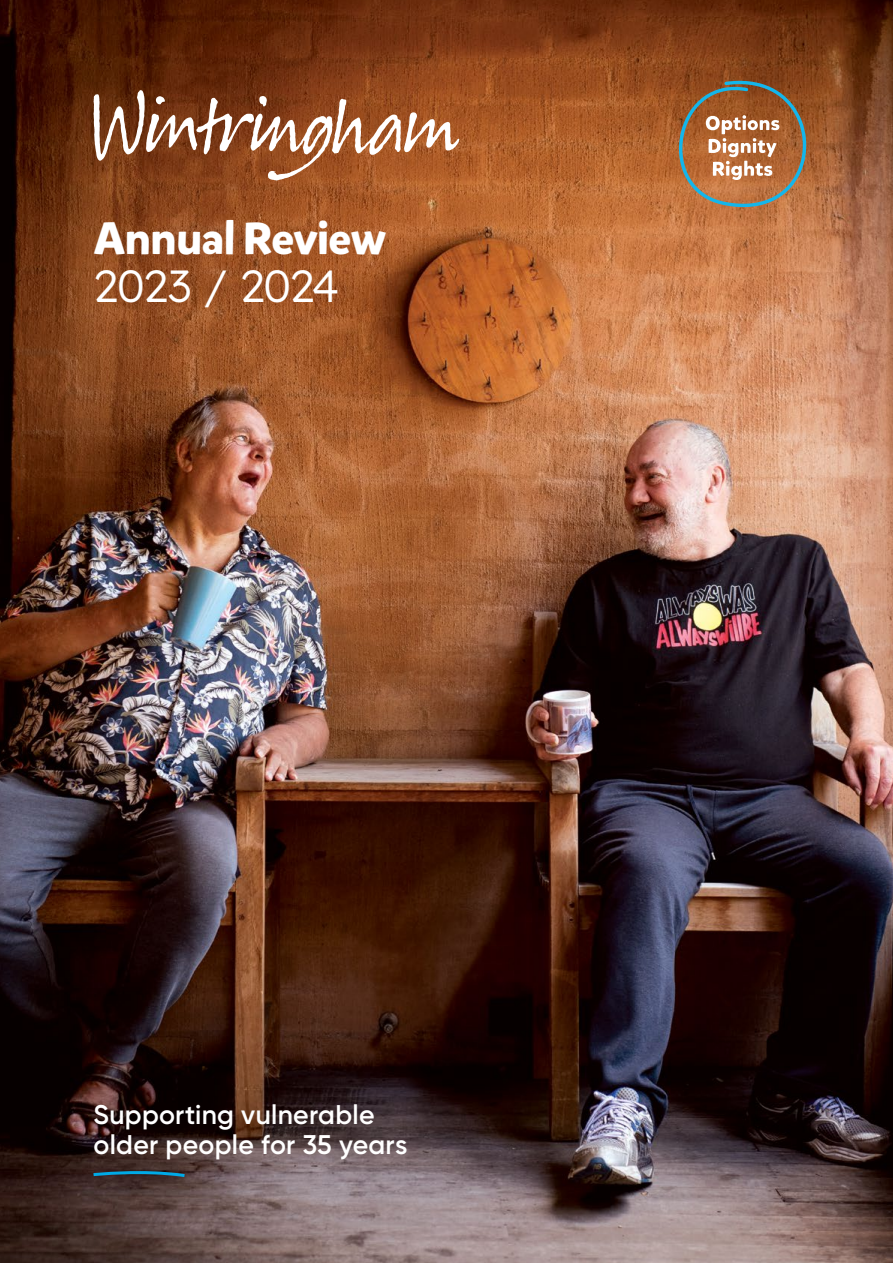
<style>
.page{position:relative;width:893px;height:1263px;background:#fff}
.page>*{position:absolute;margin:0;border:0;box-sizing:border-box;transform-origin:0 0}
.t1{font:700 45px "Mikado";letter-spacing:-.015em;color:#fff}
.t2{font:300 45px "Lexend";letter-spacing:-.025em;color:#fff}
.t3{font:600 27px/30px "Gilroy";letter-spacing:.01em;color:#fff}
</style>
<div class="page">
<img style="left:0;top:0;width:893px;height:1263px">
<svg style="left:94px;top:90px;width:365px;height:90px"></svg>
<svg style="left:679px;top:81px;width:127px;height:126px;background:#a57652"></svg>
<svg style="left:91px;top:1169px;width:97px;height:10px"></svg>
<h1 class="t1" style="left:94px;top:211px;width:294px">Annual Review</h1>
<h1 class="t2" style="left:94px;top:254px;width:247px">2023 / 2024</h1>
<p class="t3" style="left:94px;top:1099px;width:315px">Supporting vulnerable older people for 35 years</p>
</div>
